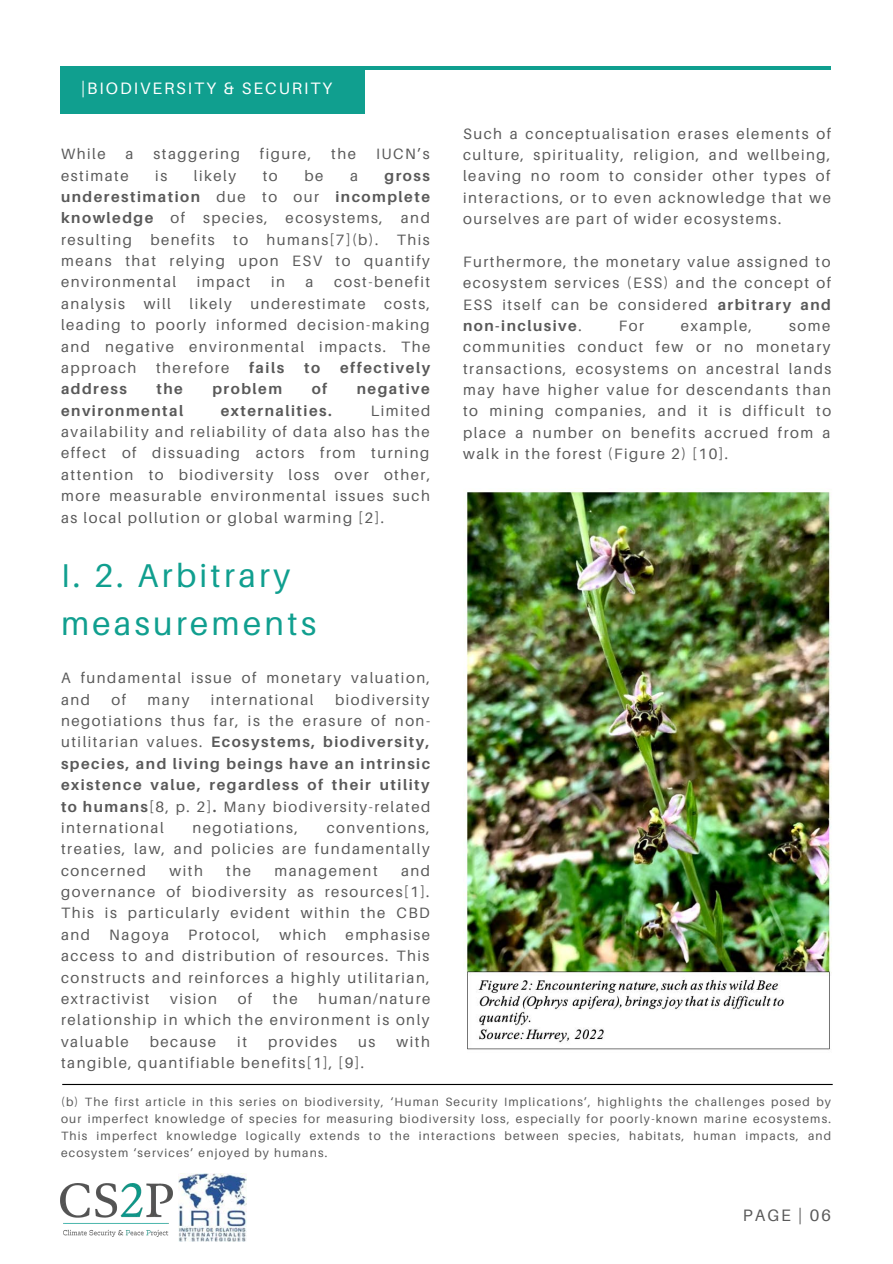
<style>
.page{position:relative;width:893px;height:1264px;background:#fff}
.page>*{position:absolute;margin:0;border:0;box-sizing:border-box;transform-origin:0 0}
.t1{font:33px/48.3px "Aileron";letter-spacing:.1em;color:#109f8f}
.t2{font:16.5px "Aileron";letter-spacing:.12em;color:#fff}
.t3{font:16.5px "Aileron";letter-spacing:.12em;color:#595959}
.t4{font:15px/21.3px "Aileron";letter-spacing:.1em;color:#595959;text-align:justify}
.t5{font:700 15px "Aileron";letter-spacing:.1em;color:#595959}
.t6{font:12px/17px "Aileron";letter-spacing:.1em;color:#595959;text-align:justify}
.s1{font-weight:700}
</style>
<div class="page">
<hr style="left:60px;top:66px;width:770px;height:4px;background:#109f8f">
<div style="left:60px;top:66px;width:305px;height:47px;background:#109f8f"></div>
<img style="left:60px;top:1183px;width:113px;height:52px">
<img style="left:178px;top:1173px;width:68px;height:68px">
<hr style="left:62px;top:1083px;width:770px;height:2px;background:#000">
<img style="left:463px;top:491px;width:369px;height:559px">
<p class="t2" style="left:81px;top:78px;width:252px">|BIODIVERSITY &amp; SECURITY</p>
<p class="t4" style="left:61px;top:143px;width:46px">While</p>
<p class="t4" style="left:126px;top:143px;width:9px">a</p>
<p class="t4" style="left:153px;top:143px;width:88px">staggering</p>
<p class="t4" style="left:260px;top:143px;width:53px">figure,</p>
<p class="t4" style="left:331px;top:143px;width:26px">the</p>
<p class="t4" style="left:376px;top:143px;width:55px">IUCN’s</p>
<p class="t4" style="left:61px;top:164px;width:69px">estimate</p>
<p class="t4" style="left:155px;top:164px;width:13px">is</p>
<p class="t4" style="left:194px;top:164px;width:44px">likely</p>
<p class="t4" style="left:263px;top:164px;width:16px">to</p>
<p class="t4" style="left:304px;top:164px;width:20px">be</p>
<p class="t4" style="left:350px;top:164px;width:9px">a</p>
<p class="t4" style="left:61px;top:164px;width:370px;text-indent:323px"><span class="s1">gross underestimation</span> due to our <span class="s1">incomplete knowledge</span> of species, ecosystems, and resulting benefits to humans[7](b). This means that relying upon ESV to quantify environmental</p>
<p class="t4" style="left:61px;top:271px;width:371px;text-indent:273px">cost-benefit analysis will likely underestimate costs, leading to poorly informed decision-making and negative environmental impacts. The approach</p>
<p class="t4" style="left:197px;top:271px;width:55px">impact</p>
<p class="t4" style="left:271px;top:271px;width:15px">in</p>
<p class="t4" style="left:305px;top:271px;width:9px">a</p>
<p class="t4" style="left:156px;top:357px;width:75px">therefore</p>
<p class="t5" style="left:249px;top:358px;width:37px">fails</p>
<p class="t5" style="left:304px;top:358px;width:17px">to</p>
<p class="t5" style="left:340px;top:358px;width:92px">effectively</p>
<p class="t5" style="left:61px;top:380px;width:67px">address</p>
<p class="t5" style="left:156px;top:380px;width:28px">the</p>
<p class="t5" style="left:212px;top:380px;width:71px">problem</p>
<p class="t5" style="left:311px;top:380px;width:17px">of</p>
<p class="t5" style="left:357px;top:380px;width:75px">negative</p>
<p class="t5" style="left:61px;top:401px;width:124px">environmental</p>
<p class="t5" style="left:221px;top:401px;width:113px">externalities.</p>
<p class="t4" style="left:61px;top:399px;width:371px;text-indent:309px">Limited availability and reliability of data also has the effect of dissuading actors from turning attention to biodiversity loss over other, more measurable environmental issues such as local pollution or global warming [2].</p>
<h1 class="t1" style="left:61px;top:550px;width:256px">I. 2. Arbitrary measurements</h1>
<p class="t4" style="left:61px;top:667px;width:370px">A fundamental issue of monetary valuation, and</p>
<p class="t4" style="left:111px;top:688px;width:16px">of</p>
<p class="t4" style="left:147px;top:688px;width:43px">many</p>
<p class="t4" style="left:211px;top:688px;width:104px">international</p>
<p class="t4" style="left:61px;top:688px;width:371px;text-indent:274px">biodiversity negotiations thus far, is the erasure of non&shy;utilitarian values. <span class="s1">Ecosystems, biodiversity, species, and living beings have an intrinsic existence value, regardless of their utility to humans</span>[8, p. 2]<span class="s1">.</span> Many biodiversity-related international</p>
<p class="t4" style="left:61px;top:816px;width:370px;text-indent:266px">conventions, treaties, law, and policies are fundamentally concerned</p>
<p class="t4" style="left:192px;top:816px;width:107px">negotiations,</p>
<p class="t4" style="left:169px;top:859px;width:35px">with</p>
<p class="t4" style="left:226px;top:859px;width:26px">the</p>
<p class="t4" style="left:274px;top:859px;width:105px">management</p>
<p class="t4" style="left:61px;top:859px;width:370px;text-indent:340px">and governance of biodiversity as resources[1].<br>This is particularly evident within the CBD and</p>
<p class="t4" style="left:61px;top:923px;width:370px;text-indent:284px">emphasise access to and distribution of resources. This constructs and reinforces a highly utilitarian, extractivist</p>
<p class="t4" style="left:109px;top:923px;width:61px">Nagoya</p>
<p class="t4" style="left:188px;top:923px;width:73px">Protocol,</p>
<p class="t4" style="left:279px;top:923px;width:49px">which</p>
<p class="t4" style="left:170px;top:987px;width:48px">vision</p>
<p class="t4" style="left:238px;top:987px;width:16px">of</p>
<p class="t4" style="left:273px;top:987px;width:26px">the</p>
<p class="t4" style="left:61px;top:987px;width:371px;text-indent:257px">human/nature relationship in which the environment is only valuable</p>
<p class="t4" style="left:150px;top:1030px;width:68px">because</p>
<p class="t4" style="left:237px;top:1030px;width:11px">it</p>
<p class="t4" style="left:268px;top:1030px;width:70px">provides</p>
<p class="t4" style="left:358px;top:1030px;width:19px">us</p>
<p class="t4" style="left:396px;top:1030px;width:35px">with</p>
<p class="t4" style="left:61px;top:1051px;width:304px">tangible, quantifiable benefits[1], [9].</p>
<p class="t4" style="left:463px;top:122px;width:369px">Such a conceptualisation erases elements of culture, spirituality, religion, and wellbeing, leaving no room to consider other types of interactions, or to even acknowledge that we ourselves are part of wider ecosystems.</p>
<p class="t4" style="left:463px;top:250px;width:369px">Furthermore, the monetary value assigned to ecosystem services (ESS) and the concept of ESS itself can be considered <span class="s1">arbitrary and non-inclusive</span>.</p>
<p class="t4" style="left:618px;top:315px;width:27px">For</p>
<p class="t4" style="left:681px;top:315px;width:73px">example,</p>
<p class="t4" style="left:463px;top:315px;width:370px;text-indent:326px">some communities conduct few or no monetary transactions, ecosystems on ancestral lands may have higher value for descendants than to mining companies, and it is difficult to place a number on benefits accrued from a walk in the forest (Figure 2) [10].</p>
<p class="t6" style="left:61px;top:1093px;width:771px">(b) The first article in this series on biodiversity, ‘Human Security Implications’, highlights the challenges posed by our imperfect knowledge of species for measuring biodiversity loss, especially for poorly-known marine ecosystems.<br>This imperfect knowledge logically extends to the interactions between species, habitats, human impacts, and ecosystem ‘services’ enjoyed by humans.</p>
<p class="t3" style="left:743px;top:1205px;width:90px">PAGE | 06</p>
</div>
